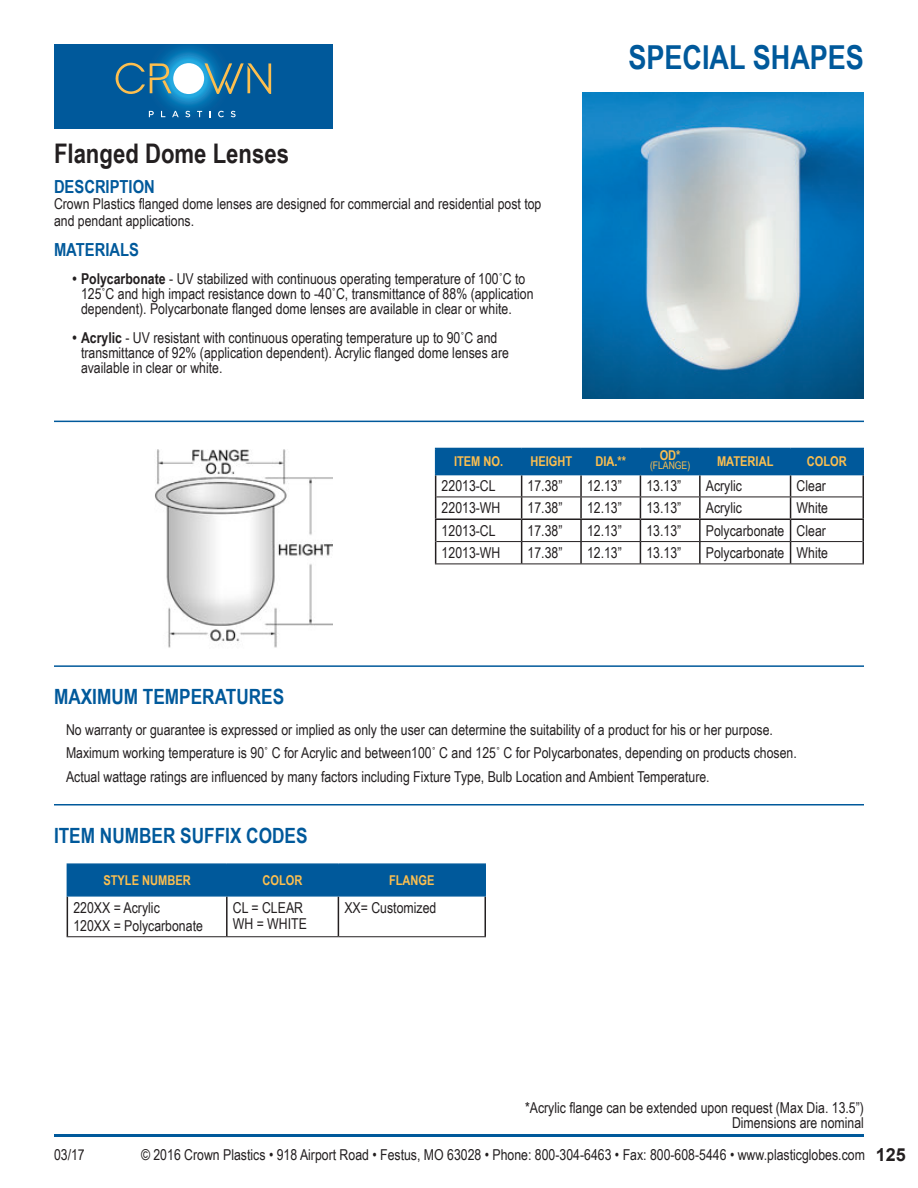
<style>
.page{position:relative;width:918px;height:1188px;background:#fff}
.page>*{position:absolute;margin:0;border:0;box-sizing:border-box;transform-origin:0 0}
.t1{font:700 33px "Arial Narrow";color:#00599b}
.t2{font:700 27px "Arial Narrow";color:#231f20}
.t3{font:700 21px "Arial Narrow";color:#00599b}
.t4{font:700 18px "Arial Narrow";color:#00599b}
.t5{font:15px/15px "Arial Narrow";color:#231f20}
.t6{font:700 13.5px "Arial Narrow";color:#fdbf4f}
.t7{font:10.5px "Arial Narrow";color:#fdbf4f}
.s1{font-weight:700}
.s2{font-family:"Arial";font-weight:700;font-size:18px}
</style>
<div class="page">
<div style="left:54px;top:44px;width:279px;height:85px;background:#00599b"></div>
<img style="left:148px;top:45px;width:83px;height:73px">
<div style="left:173px;top:63px;width:31px;height:31px;background:#fff;border-radius:50%"></div>
<svg style="left:205px;top:63px;width:66px;height:31px"></svg>
<svg style="left:115px;top:61px;width:56px;height:33px"></svg>
<svg style="left:149px;top:111px;width:5px;height:6px"></svg>
<svg style="left:161px;top:111px;width:4px;height:6px"></svg>
<svg style="left:172px;top:111px;width:7px;height:6px"></svg>
<svg style="left:185px;top:111px;width:5px;height:6px"></svg>
<svg style="left:197px;top:111px;width:5px;height:6px"></svg>
<svg style="left:218px;top:111px;width:6px;height:6px"></svg>
<svg style="left:231px;top:111px;width:5px;height:6px"></svg>
<img style="left:583px;top:93px;width:280px;height:305px">
<hr style="left:862px;top:475px;width:2px;height:22px;background:#231f20">
<hr style="left:862px;top:497px;width:2px;height:22px;background:#231f20">
<hr style="left:862px;top:520px;width:2px;height:22px;background:#231f20">
<hr style="left:862px;top:542px;width:2px;height:22px;background:#231f20">
<hr style="left:791px;top:448px;width:73px;height:1px;background:#00599b">
<svg style="left:435px;top:448px;width:428px;height:116px"></svg>
<hr style="left:862px;top:449px;width:2px;height:25px;background:#00599b">
<hr style="left:435px;top:474px;width:87px;height:1px;background:#00599b">
<hr style="left:522px;top:474px;width:59px;height:1px;background:#00599b">
<hr style="left:581px;top:474px;width:59px;height:1px;background:#00599b">
<hr style="left:640px;top:474px;width:60px;height:1px;background:#00599b">
<hr style="left:700px;top:474px;width:91px;height:1px;background:#00599b">
<hr style="left:791px;top:474px;width:73px;height:1px;background:#00599b">
<hr style="left:436px;top:497px;width:86px;height:1px;background:#231f20">
<hr style="left:522px;top:497px;width:59px;height:1px;background:#231f20">
<hr style="left:581px;top:497px;width:59px;height:1px;background:#231f20">
<hr style="left:640px;top:497px;width:60px;height:1px;background:#231f20">
<hr style="left:700px;top:497px;width:91px;height:1px;background:#231f20">
<hr style="left:791px;top:497px;width:71px;height:1px;background:#231f20">
<hr style="left:436px;top:541px;width:86px;height:1px;background:#231f20">
<hr style="left:522px;top:541px;width:59px;height:1px;background:#231f20">
<hr style="left:581px;top:541px;width:59px;height:1px;background:#231f20">
<hr style="left:640px;top:541px;width:60px;height:1px;background:#231f20">
<hr style="left:700px;top:541px;width:91px;height:1px;background:#231f20">
<hr style="left:791px;top:541px;width:71px;height:1px;background:#231f20">
<hr style="left:435px;top:564px;width:87px;height:1px;background:#231f20">
<hr style="left:522px;top:564px;width:59px;height:1px;background:#231f20">
<hr style="left:581px;top:564px;width:59px;height:1px;background:#231f20">
<hr style="left:640px;top:564px;width:60px;height:1px;background:#231f20">
<hr style="left:700px;top:564px;width:91px;height:1px;background:#231f20">
<hr style="left:791px;top:564px;width:73px;height:1px;background:#231f20">
<hr style="left:435px;top:519px;width:87px;height:1px;background:#231f20">
<hr style="left:522px;top:519px;width:59px;height:1px;background:#231f20">
<hr style="left:581px;top:519px;width:59px;height:1px;background:#231f20">
<hr style="left:640px;top:519px;width:60px;height:1px;background:#231f20">
<hr style="left:700px;top:519px;width:91px;height:1px;background:#231f20">
<hr style="left:791px;top:519px;width:73px;height:1px;background:#231f20">
<hr style="left:54px;top:421px;width:810px;height:1px;background:#00599b">
<div style="left:68px;top:865px;width:416px;height:30px;background:#00599b"></div>
<hr style="left:67px;top:897px;width:1px;height:39px;background:#231f20">
<hr style="left:226px;top:897px;width:2px;height:39px;background:#231f20">
<hr style="left:338px;top:897px;width:1px;height:39px;background:#231f20">
<hr style="left:484px;top:897px;width:2px;height:39px;background:#231f20">
<hr style="left:67px;top:865px;width:1px;height:30px;background:#00599b">
<hr style="left:67px;top:863px;width:160px;height:2px;background:#00599b">
<hr style="left:227px;top:863px;width:111px;height:2px;background:#00599b">
<hr style="left:338px;top:863px;width:148px;height:2px;background:#00599b">
<hr style="left:226px;top:865px;width:2px;height:30px;background:#00599b">
<hr style="left:338px;top:865px;width:1px;height:30px;background:#00599b">
<hr style="left:484px;top:865px;width:2px;height:30px;background:#00599b">
<hr style="left:67px;top:895px;width:160px;height:2px;background:#00599b">
<hr style="left:227px;top:895px;width:111px;height:2px;background:#00599b">
<hr style="left:338px;top:895px;width:148px;height:2px;background:#00599b">
<hr style="left:67px;top:936px;width:160px;height:1px;background:#231f20">
<hr style="left:227px;top:936px;width:111px;height:1px;background:#231f20">
<hr style="left:338px;top:936px;width:148px;height:1px;background:#231f20">
<hr style="left:54px;top:1134px;width:810px;height:3px;background:#00599b">
<hr style="left:54px;top:665px;width:810px;height:2px;background:#00599b">
<hr style="left:54px;top:804px;width:810px;height:2px;background:#00599b">
<img style="left:155px;top:449px;width:177px;height:199px">
<h2 class="t2" style="left:54px;top:133px;width:237px">Flanged Dome Lenses</h2>
<p class="t4" style="left:54px;top:173px;width:102px">DESCRIPTION</p>
<p class="t5" style="left:54px;top:195px;width:489px;line-height:16.5px">Crown Plastics flanged dome lenses are designed for commercial and residential post top and pendant applications.</p>
<p class="t4" style="left:54px;top:236px;width:87px">MATERIALS</p>
<p class="t5" style="left:81px;top:271px;width:454px;text-indent:-9px"><span class="s1">• Polycarbonate</span> - UV stabilized with continuous operating temperature of 100˚C to<br>125˚C and high impact resistance down to -40˚C, transmittance of 88% (application dependent). Polycarbonate flanged dome lenses are available in clear or white.</p>
<p class="t5" style="left:81px;top:329px;width:430px;text-indent:-9px"><span class="s1">• Acrylic</span> - UV resistant with continuous operating temperature up to 90˚C and transmittance of 92% (application dependent). Acrylic flanged dome lenses are available in clear or white.</p>
<h1 class="t1" style="left:628px;top:32px;width:237px">SPECIAL SHAPES</h1>
<p class="t6" style="left:454px;top:451px;width:51px">ITEM NO.</p>
<p class="t6" style="left:530px;top:451px;width:43px">HEIGHT</p>
<p class="t6" style="left:595px;top:451px;width:32px">DIA.**</p>
<p class="t6" style="left:660px;top:445px;width:22px">OD*</p>
<p class="t7" style="left:650px;top:458px;width:42px">(FLANGE)</p>
<p class="t6" style="left:717px;top:451px;width:58px">MATERIAL</p>
<p class="t6" style="left:807px;top:451px;width:41px">COLOR</p>
<p class="t5" style="left:442px;top:478px;width:56px">22013-CL</p>
<p class="t5" style="left:528px;top:478px;width:36px">17.38”</p>
<p class="t5" style="left:587px;top:478px;width:36px">12.13”</p>
<p class="t5" style="left:646px;top:478px;width:36px">13.13”</p>
<p class="t5" style="left:706px;top:478px;width:38px">Acrylic</p>
<p class="t5" style="left:797px;top:478px;width:31px">Clear</p>
<p class="t5" style="left:442px;top:500px;width:60px">22013-WH</p>
<p class="t5" style="left:528px;top:500px;width:36px">17.38”</p>
<p class="t5" style="left:587px;top:500px;width:36px">12.13”</p>
<p class="t5" style="left:646px;top:500px;width:36px">13.13”</p>
<p class="t5" style="left:706px;top:500px;width:38px">Acrylic</p>
<p class="t5" style="left:797px;top:500px;width:33px">White</p>
<p class="t5" style="left:442px;top:522px;width:56px">12013-CL</p>
<p class="t5" style="left:528px;top:522px;width:36px">17.38”</p>
<p class="t5" style="left:587px;top:522px;width:36px">12.13”</p>
<p class="t5" style="left:646px;top:522px;width:36px">13.13”</p>
<p class="t5" style="left:706px;top:522px;width:122px">Polycarbonate Clear</p>
<p class="t5" style="left:442px;top:545px;width:60px">12013-WH</p>
<p class="t5" style="left:528px;top:545px;width:36px">17.38”</p>
<p class="t5" style="left:587px;top:545px;width:36px">12.13”</p>
<p class="t5" style="left:646px;top:545px;width:36px">13.13”</p>
<p class="t5" style="left:706px;top:545px;width:124px">Polycarbonate White</p>
<h3 class="t3" style="left:54px;top:681px;width:232px">MAXIMUM TEMPERATURES</h3>
<p class="t5" style="left:66px;top:717px;width:732px;line-height:23.4px">No warranty or guarantee is expressed or implied as only the user can determine the suitability of a product for his or her purpose.<br>Maximum working temperature is 90˚ C for Acrylic and between100˚ C and 125˚ C for Polycarbonates, depending on products chosen.<br>Actual wattage ratings are influenced by many factors including Fixture Type, Bulb Location and Ambient Temperature.</p>
<h3 class="t3" style="left:54px;top:820px;width:255px">ITEM NUMBER SUFFIX CODES</h3>
<p class="t6" style="left:103px;top:870px;width:89px">STYLE NUMBER</p>
<p class="t6" style="left:263px;top:870px;width:41px">COLOR</p>
<p class="t6" style="left:389px;top:870px;width:47px">FLANGE</p>
<p class="t5" style="left:73px;top:898px;width:131px;line-height:18px">220XX = Acrylic<br>120XX = Polycarbonate</p>
<p class="t5" style="left:233px;top:899px;width:76px;line-height:16.5px">CL = CLEAR<br>WH = WHITE</p>
<p class="t5" style="left:344px;top:899px;width:93px">XX= Customized</p>
<p class="t5" style="left:525px;top:1099px;width:340px">*Acrylic flange can be extended upon request (Max Dia. 13.5”)</p>
<p class="t5" style="left:732px;top:1114px;width:133px">Dimensions are nominal</p>
<p class="t5" style="left:54px;top:1147px;width:32px">03/17</p>
<p class="t5" style="left:141px;top:1147px;width:766px">© 2016 Crown Plastics • 918 Airport Road • Festus, MO 63028 • Phone: 800-304-6463 • Fax: 800-608-5446 • www.plasticglobes.com <span class="s2">125</span></p>
</div>
